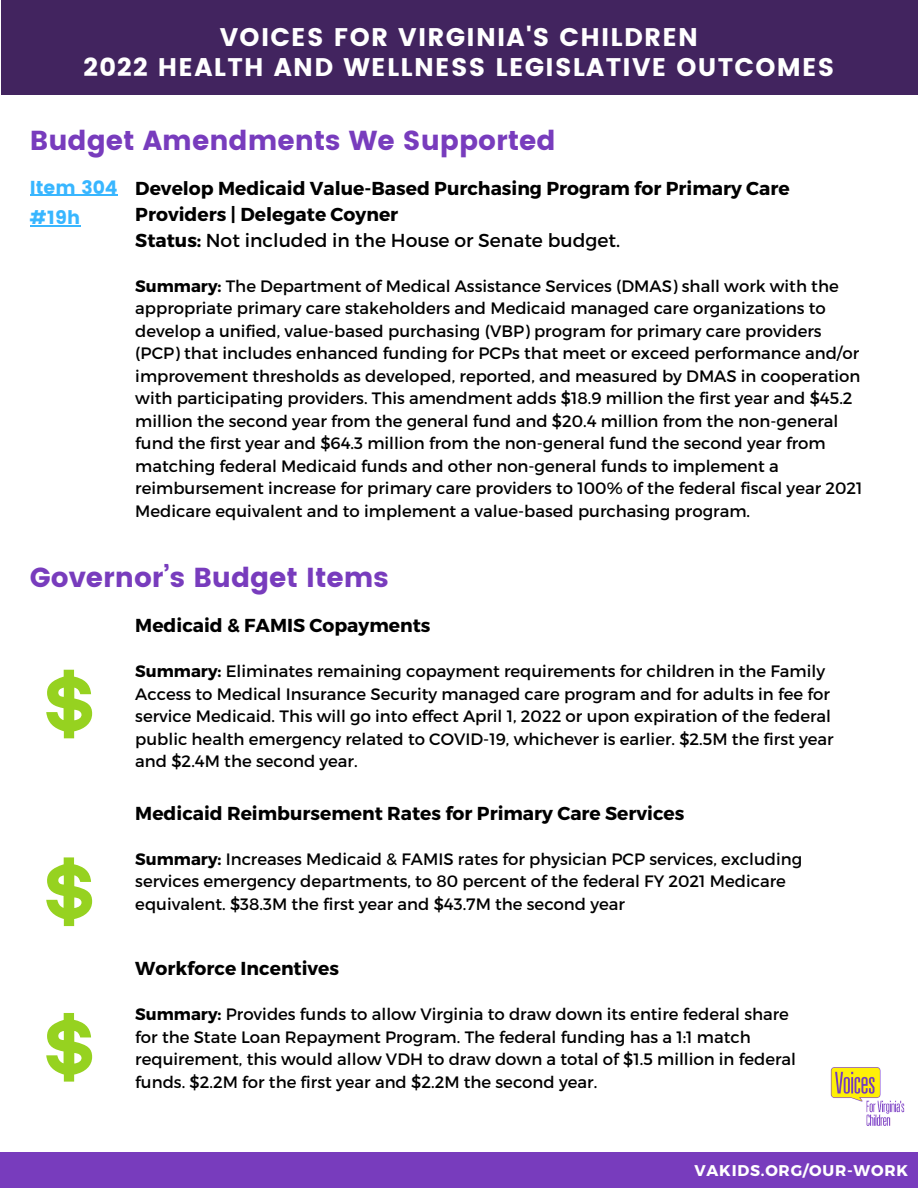
<style>
.page{position:relative;width:918px;height:1188px;background:#fff}
.page>*{position:absolute;margin:0;border:0;box-sizing:border-box;transform-origin:0 0}
.t1{font:27.45px "Poppins";color:#783cbd}
.t2{font:25.5px/30.3px "Poppins";letter-spacing:.05em;color:#fff;text-align:center}
.t3{font:700 18.75px/25.8px "Montserrat";color:#000}
.t4{font:18.75px/30.3px "Poppins";color:#38b6ff}
.t5{font:16.5px/22.5px "Montserrat";color:#000}
.t6{font:700 15.6px "Montserrat";letter-spacing:.05em;color:#fff}
.s1{font-weight:400}
.s2{font-weight:700}
</style>
<div class="page">
<div style="left:1px;top:0;width:917px;height:94px;background:#42245f"></div>
<div style="left:0;top:1152px;width:918px;height:36px;background:#783cbd"></div>
<img style="left:830px;top:1067px;width:75px;height:59px">
<hr style="left:30px;top:195px;width:88px;height:1px;background:#38b6ff">
<hr style="left:30px;top:225px;width:50px;height:1px;background:#38b6ff">
<svg style="left:46px;top:670px;width:46px;height:68px"></svg>
<svg style="left:46px;top:857px;width:46px;height:69px"></svg>
<svg style="left:46px;top:1013px;width:46px;height:69px"></svg>
<h2 class="t2" style="left:84px;top:22px;width:752px">VOICES FOR VIRGINIA'S CHILDREN<br>2022 HEALTH AND WELLNESS LEGISLATIVE OUTCOMES</h2>
<h1 class="t1" style="left:30px;top:125px;width:527px">Budget Amendments We Supported</h1>
<p class="t4" style="left:30px;top:172px;width:89px">Item 304 #19h</p>
<p class="t3" style="left:135px;top:175px;width:656px">Develop Medicaid Value-Based Purchasing Program for Primary Care<br>Providers | Delegate Coyner<br>Status: <span class="s1">Not included in the House or Senate budget.</span></p>
<p class="t5" style="left:135px;top:274px;width:729px"><span class="s2">Summary:</span> The Department of Medical Assistance Services (DMAS) shall work with the appropriate primary care stakeholders and Medicaid managed care organizations to develop a unified, value-based purchasing (VBP) program for primary care providers (PCP) that includes enhanced funding for PCPs that meet or exceed performance and/or improvement thresholds as developed, reported, and measured by DMAS in cooperation with participating providers. This amendment adds $18.9 million the first year and $45.2 million the second year from the general fund and $20.4 million from the non-general fund the first year and $64.3 million from the non-general fund the second year from matching federal Medicaid funds and other non-general funds to implement a reimbursement increase for primary care providers to 100% of the federal fiscal year 2021<br>Medicare equivalent and to implement a value-based purchasing program.</p>
<h1 class="t1" style="left:30px;top:561px;width:360px">Governor’s Budget Items</h1>
<p class="t3" style="left:135px;top:612px;width:297px">Medicaid &amp; FAMIS Copayments</p>
<p class="t5" style="left:135px;top:659px;width:700px"><span class="s2">Summary:</span> Eliminates remaining copayment requirements for children in the Family Access to Medical Insurance Security managed care program and for adults in fee for service Medicaid. This will go into effect April 1, 2022 or upon expiration of the federal public health emergency related to COVID-19, whichever is earlier. $2.5M the first year and $2.4M the second year.</p>
<p class="t3" style="left:135px;top:799px;width:551px">Medicaid Reimbursement Rates for Primary Care Services</p>
<p class="t5" style="left:135px;top:847px;width:669px"><span class="s2">Summary:</span> Increases Medicaid &amp; FAMIS rates for physician PCP services, excluding services emergency departments, to 80 percent of the federal FY 2021 Medicare equivalent. $38.3M the first year and $43.7M the second year</p>
<p class="t3" style="left:135px;top:955px;width:205px">Workforce Incentives</p>
<p class="t5" style="left:135px;top:1002px;width:662px"><span class="s2">Summary:</span> Provides funds to allow Virginia to draw down its entire federal share for the State Loan Repayment Program. The federal funding has a 1:1 match requirement, this would allow VDH to draw down a total of $1.5 million in federal funds. $2.2M for the first year and $2.2M the second year.</p>
<p class="t6" style="left:694px;top:1160px;width:215px">VAKIDS.ORG/OUR-WORK</p>
</div>
